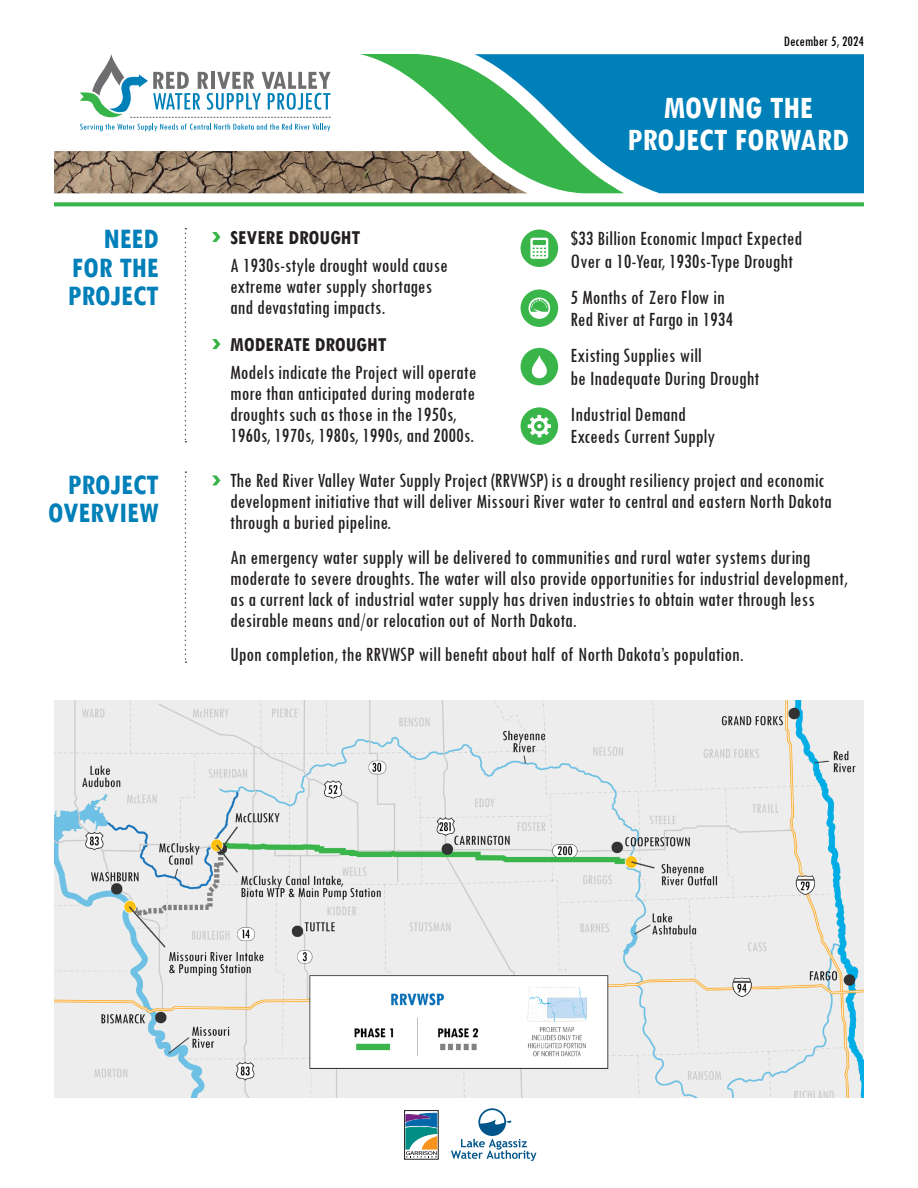
<style>
.page{position:relative;width:918px;height:1188px;background:#fff}
.page>*{position:absolute;margin:0;border:0;box-sizing:border-box;transform-origin:0 0}
.t1{font:700 condensed 33px/31.5px "Tw Cen";color:#fff;text-align:center}
.t2{font:700 condensed 30px/28.5px "Tw Cen";color:#007fb8;text-align:justify}
.t3{font:condensed 21px/21px "Tw Cen";color:#231f20}
.t4{font:700 condensed 21px "Tw Cen";color:#231f20}
.t5{font:condensed 15px "Tw Cen";color:#000}
</style>
<div class="page">
<svg style="left:185px;top:228px;width:1px;height:215px"></svg>
<svg style="left:185px;top:471px;width:1px;height:192px"></svg>
<div style="left:521px;top:230px;width:37px;height:37px;background:#3ab54a;border-radius:50%"></div>
<div style="left:521px;top:289px;width:37px;height:38px;background:#3ab54a;border-radius:50%"></div>
<div style="left:521px;top:348px;width:37px;height:37px;background:#3ab54a;border-radius:50%"></div>
<div style="left:521px;top:407px;width:37px;height:38px;background:#3ab54a;border-radius:50%"></div>
<svg style="left:530px;top:238px;width:18px;height:21px"></svg>
<svg style="left:529px;top:298px;width:21px;height:21px"></svg>
<svg style="left:531px;top:355px;width:16px;height:23px"></svg>
<svg style="left:528px;top:415px;width:23px;height:22px"></svg>
<svg style="left:212px;top:475px;width:9px;height:10px"></svg>
<svg style="left:212px;top:232px;width:9px;height:10px"></svg>
<svg style="left:212px;top:339px;width:9px;height:10px"></svg>
<div style="left:405px;top:1110px;width:33px;height:49px;border:1px solid #231f20"></div>
<svg style="left:406px;top:1113px;width:31px;height:45px"></svg>
<svg style="left:451px;top:1108px;width:85px;height:53px"></svg>
<img style="left:54px;top:701px;width:810px;height:396px">
<svg style="left:54px;top:54px;width:421px;height:139px"></svg>
<svg style="left:475px;top:54px;width:389px;height:139px;fill:#0080b8"></svg>
<svg style="left:54px;top:202px;width:810px;height:4px"></svg>
<p class="t2" style="left:68px;top:224px;width:92px;text-indent:35px">NEED FOR THE PROJECT</p>
<p class="t2" style="left:48px;top:469px;width:112px;text-align:right">PROJECT<br>OVERVIEW</p>
<p class="t5" style="left:784px;top:32px;width:82px">December 5, 2024</p>
<p class="t4" style="left:230px;top:225px;width:132px">SEVERE DROUGHT</p>
<p class="t3" style="left:230px;top:254px;width:219px">A 1930s-style drought would cause extreme water supply shortages and devastating impacts.</p>
<p class="t4" style="left:230px;top:332px;width:158px">MODERATE DROUGHT</p>
<p class="t3" style="left:230px;top:361px;width:248px">Models indicate the Project will operate more than anticipated during moderate droughts such as those in the 1950s, 1960s, 1970s, 1980s, 1990s, and 2000s.</p>
<p class="t1" style="left:628px;top:91px;width:223px">MOVING THE<br>PROJECT FORWARD</p>
<p class="t3" style="left:571px;top:227px;width:233px;line-height:22.5px">$33 Billion Economic Impact Expected<br>Over a 10-Year, 1930s-Type Drought</p>
<p class="t3" style="left:571px;top:285px;width:164px;line-height:22.5px">5 Months of Zero Flow in<br>Red River at Fargo in 1934</p>
<p class="t3" style="left:571px;top:344px;width:190px;line-height:22.5px">Existing Supplies will<br>be Inadequate During Drought</p>
<p class="t3" style="left:571px;top:402px;width:146px;line-height:22.5px">Industrial Demand<br>Exceeds Current Supply</p>
<p class="t3" style="left:230px;top:470px;width:603px">The Red River Valley Water Supply Project (RRVWSP) is a drought resiliency project and economic development initiative that will deliver Missouri River water to central and eastern North Dakota through a buried pipeline.</p>
<p class="t3" style="left:230px;top:546px;width:619px">An emergency water supply will be delivered to communities and rural water systems during moderate to severe droughts. The water will also provide opportunities for industrial development, as a current lack of industrial water supply has driven industries to obtain water through less desirable means and/or relocation out of North Dakota.</p>
<p class="t3" style="left:230px;top:644px;width:515px">Upon completion, the RRVWSP will benefit about half of North Dakota’s population.</p>
</div>
